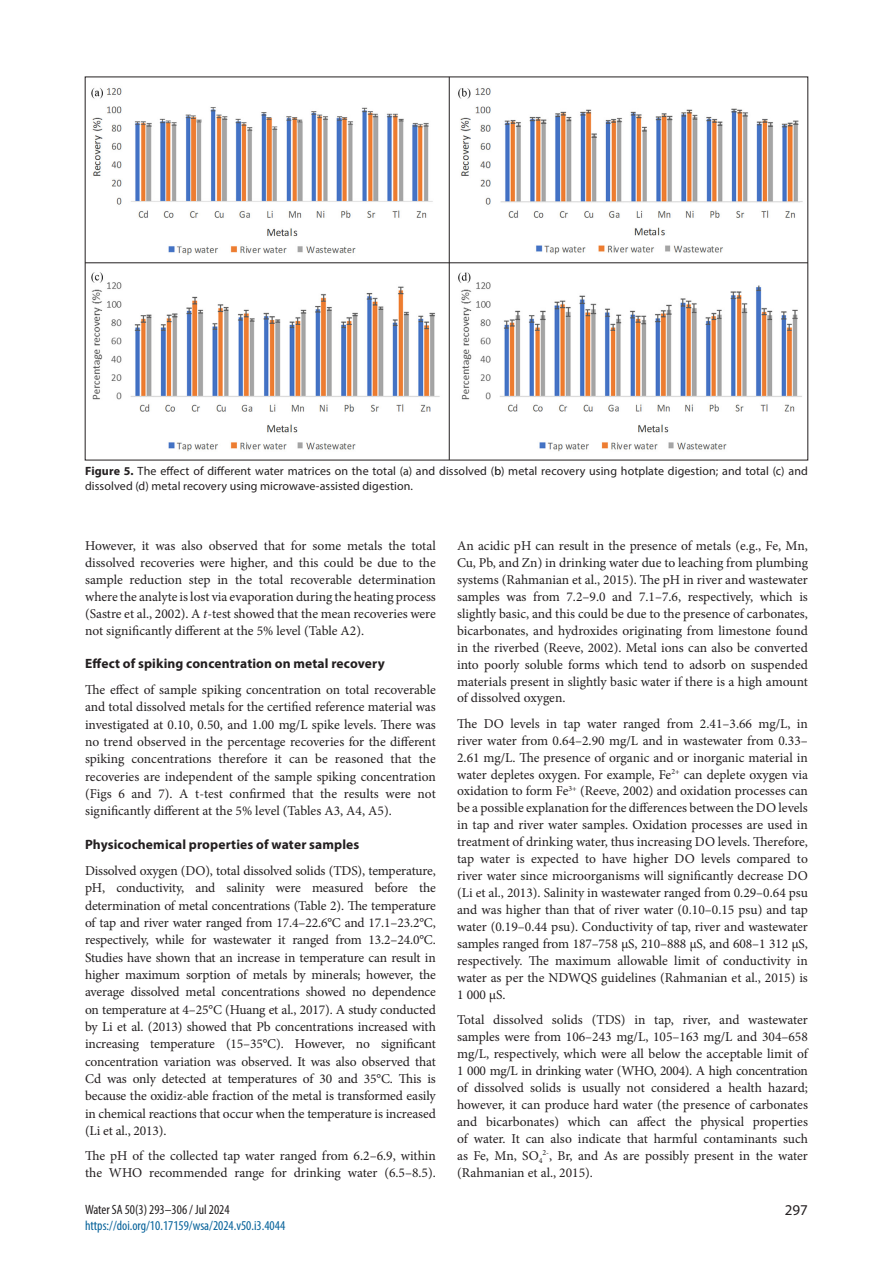
<style>
.page{position:relative;width:893px;height:1263px;background:#fff}
.page>*{position:absolute;margin:0;border:0;box-sizing:border-box;transform-origin:0 0}
.t1{font:15px "Myriad Pro";color:#231f20}
.Paragraph_Text{font:13.5px/17px "Minion Pro";color:#231f20;text-align:justify}
.t2{font:700 13.5px "Myriad Pro";letter-spacing:.01em;color:#231f20}
.t3{font:condensed 13.5px "Myriad Pro";color:#056199}
.t4{font:condensed 13.5px "Myriad Pro";color:#231f20}
.t5{font:12px/15px "Myriad Pro";letter-spacing:.005em;color:#231f20}
.s1{font-weight:700}
.s2{color:#000}
.s3{font-style:italic}
</style>
<div class="page">
<img style="left:87px;top:80px;width:719px;height:376px">
<hr style="left:85px;top:262px;width:723px;height:1px;background:#231f20">
<hr style="left:449px;top:77px;width:1px;height:383px;background:#231f20">
<p class="t5" style="left:85px;top:463px;width:724px"><span class="s1">Figure 5.</span> The effect of different water matrices on the total (a) and dissolved (<span class="s2">b</span>) metal recovery using hotplate digestion; and total (c) and dissolved (d) metal recovery using microwave-assisted digestion.</p>
<p class="Paragraph_Text" style="left:85px;top:537px;width:352px">However, it was also observed that for some metals the total dissolved recoveries were higher, and this could be due to the sample reduction step in the total recoverable determination where the analyte is lost via evaporation during the heating process (Sastre et al., 2002). A <span class="s3">t</span>-test showed that the mean recoveries were not significantly different at the 5% level (Table A2).</p>
<h2 class="t2" style="left:85px;top:655px;width:301px">Effect of spiking concentration on metal recovery</h2>
<p class="Paragraph_Text" style="left:85px;top:681px;width:352px;line-height:17.4px">The effect of sample spiking concentration on total recoverable and total dissolved metals for the certified reference material was investigated at 0.10, 0.50, and 1.00 mg/L spike levels. There was no trend observed in the percentage recoveries for the different spiking concentrations therefore it can be reasoned that the recoveries are independent of the sample spiking concentration (Figs 6 and 7). A t-test confirmed that the results were not significantly different at the 5% level (Tables A3, A4, A5).</p>
<h2 class="t2" style="left:85px;top:836px;width:276px">Physicochemical properties of water samples</h2>
<p class="Paragraph_Text" style="left:85px;top:862px;width:352px;line-height:17.4px">Dissolved oxygen (DO), total dissolved solids (TDS), temperature, pH, conductivity, and salinity were measured before the determination of metal concentrations (Table 2). The temperature of tap and river water ranged from 17.4–22.6°C and 17.1–23.2°C, respectively, while for wastewater it ranged from 13.2–24.0°C.<br>Studies have shown that an increase in temperature can result in higher maximum sorption of metals by minerals; however, the average dissolved metal concentrations showed no dependence on temperature at 4–25°C (Huang et al., 2017). A study conducted by Li et al. (2013) showed that Pb concentrations increased with increasing temperature (15–35°C). However, no significant concentration variation was observed. It was also observed that Cd was only detected at temperatures of 30 and 35°C. This is because the oxidiz-able fraction of the metal is transformed easily in chemical reactions that occur when the temperature is increased (Li et al., 2013).</p>
<p class="Paragraph_Text" style="left:85px;top:1147px;width:352px">The pH of the collected tap water ranged from 6.2–6.9, within the WHO recommended range for drinking water (6.5–8.5).</p>
<p class="Paragraph_Text" style="left:457px;top:537px;width:352px">An acidic pH can result in the presence of metals (e.g., Fe, Mn, Cu, Pb, and Zn) in drinking water due to leaching from plumbing systems (Rahmanian et al., 2015). The pH in river and wastewater samples was from 7.2–9.0 and 7.1–7.6, respectively, which is slightly basic, and this could be due to the presence of carbonates, bicarbonates, and hydroxides originating from limestone found in the riverbed (Reeve, 2002). Metal ions can also be converted into poorly soluble forms which tend to adsorb on suspended materials present in slightly basic water if there is a high amount of dissolved oxygen.</p>
<p class="Paragraph_Text" style="left:457px;top:715px;width:352px">The DO levels in tap water ranged from 2.41–3.66 mg/L, in river water from 0.64–2.90 mg/L and in wastewater from 0.33– 2.61 mg/L. The presence of organic and or inorganic material in water depletes oxygen. For example, Fe<sup>2+</sup> can deplete oxygen via oxidation to form Fe<sup>3+</sup> (Reeve, 2002) and oxidation processes can be a possible explanation for the differences between the DO levels in tap and river water samples. Oxidation processes are used in treatment of drinking water, thus increasing DO levels. Therefore, tap water is expected to have higher DO levels compared to river water since microorganisms will significantly decrease DO (Li et al., 2013). Salinity in wastewater ranged from 0.29–0.64 psu and was higher than that of river water (0.10–0.15 psu) and tap water (0.19–0.44 psu). Conductivity of tap, river and wastewater samples ranged from 187–758 µS, 210–888 µS, and 608–1 312 µS, respectively. The maximum allowable limit of conductivity in water as per the NDWQS guidelines (Rahmanian et al., 2015) is 1 000 µS.</p>
<p class="Paragraph_Text" style="left:457px;top:1011px;width:352px">Total dissolved solids (TDS) in tap, river, and wastewater samples were from 106–243 mg/L, 105–163 mg/L and 304–658 mg/L, respectively, which were all below the acceptable limit of 1 000 mg/L in drinking water (WHO, 2004). A high concentration of dissolved solids is usually not considered a health hazard; however, it can produce hard water (the presence of carbonates and bicarbonates) which can affect the physical properties of water. It can also indicate that harmful contaminants such as Fe, Mn, SO<sub>4</sub><sup>2-</sup>, Br, and As are possibly present in the water (Rahmanian et al., 2015).</p>
<p class="t4" style="left:85px;top:1201px;width:146px">Water SA 50(3) 293–306 / Jul 2024</p>
<p class="t1" style="left:785px;top:1200px;width:25px">297</p>
<p class="t3" style="left:85px;top:1217px;width:202px">https://doi.org/10.17159/wsa/2024.v50.i3.4044</p>
</div>
